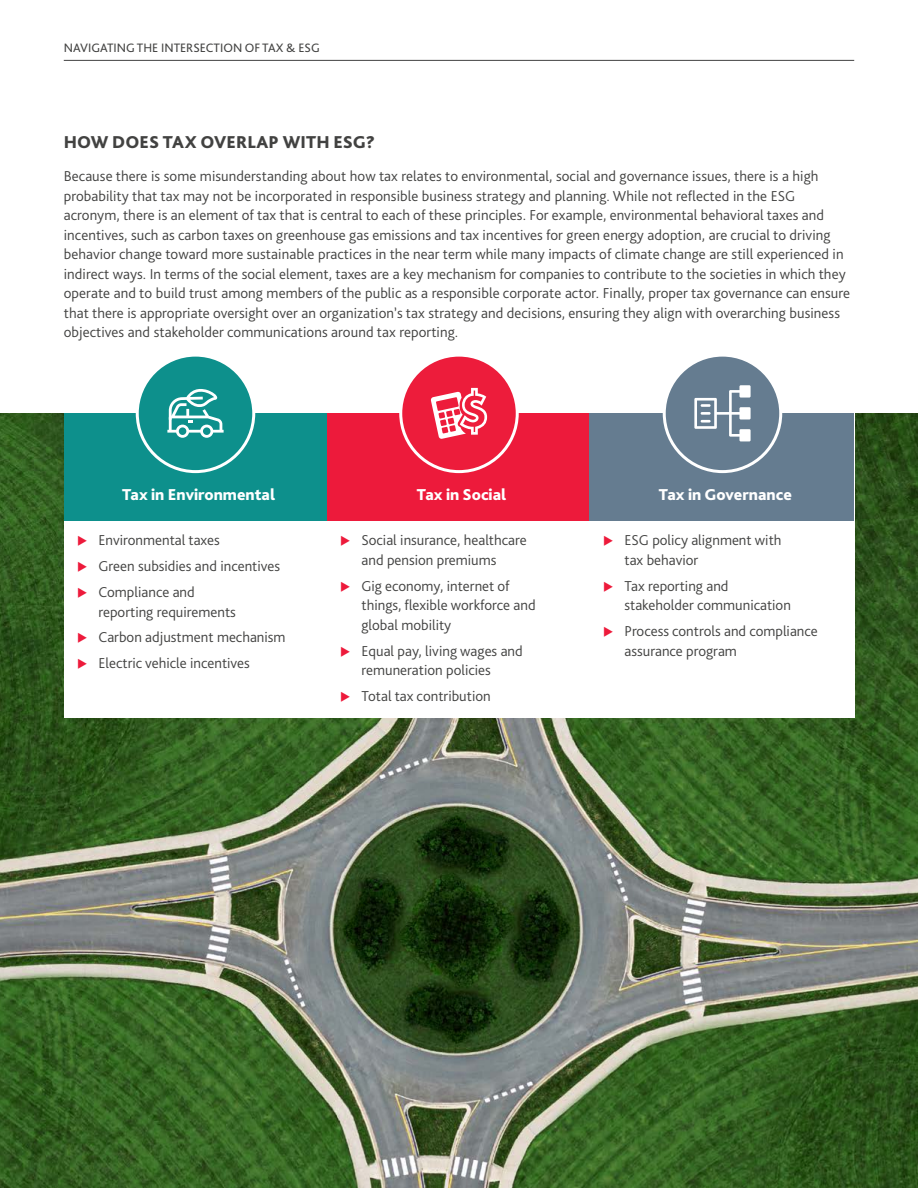
<style>
.page{position:relative;width:918px;height:1188px;background:#fff}
.page>*{position:absolute;margin:0;border:0;box-sizing:border-box;transform-origin:0 0}
.t1{font:800 18px "Bliss Pro";letter-spacing:.005em;color:#424241}
.t2{font:800 16.5px "Bliss Pro";color:#fff}
.t3{font:300 15px/19.5px "Bliss Pro";letter-spacing:.005em;color:#424241}
.t4{font:12.75px "Bliss Pro";color:#424241}
</style>
<div class="page">
<img style="left:0;top:413px;width:918px;height:775px">
<div style="left:64px;top:413px;width:790px;height:305px;background:#fff"></div>
<div style="left:64px;top:413px;width:263px;height:107px;background:#0d908c"></div>
<div style="left:327px;top:413px;width:263px;height:107px;background:#ed1a3b"></div>
<div style="left:590px;top:413px;width:264px;height:107px;background:#657c90"></div>
<div style="left:401px;top:355px;width:116px;height:117px;background:#ed1c3b;border-radius:50%"></div>
<div style="left:399px;top:354px;width:120px;height:119px;border:3px solid #fff;border-radius:50%"></div>
<svg style="left:431px;top:388px;width:56px;height:51px"></svg>
<div style="left:664px;top:355px;width:117px;height:117px;background:#657c90;border-radius:50%"></div>
<div style="left:663px;top:354px;width:119px;height:119px;border:3px solid #fff;border-radius:50%"></div>
<svg style="left:694px;top:385px;width:57px;height:56px"></svg>
<div style="left:137px;top:355px;width:117px;height:117px;background:#0d908c;border-radius:50%"></div>
<div style="left:136px;top:354px;width:119px;height:119px;border:3px solid #fff;border-radius:50%"></div>
<svg style="left:167px;top:389px;width:57px;height:49px"></svg>
<hr style="left:64px;top:60px;width:790px;height:1px;background:#424241">
<p class="t4" style="left:64px;top:40px;width:257px">NAVIGATING THE INTERSECTION OF TAX &amp; ESG</p>
<p class="t1" style="left:64px;top:131px;width:313px">HOW DOES TAX OVERLAP WITH ESG?</p>
<p class="t3" style="left:64px;top:166px;width:788px">Because there is some misunderstanding about how tax relates to environmental, social and governance issues, there is a high probability that tax may not be incorporated in responsible business strategy and planning. While not reflected in the ESG acronym, there is an element of tax that is central to each of these principles. For example, environmental behavioral taxes and incentives, such as carbon taxes on greenhouse gas emissions and tax incentives for green energy adoption, are crucial to driving behavior change toward more sustainable practices in the near term while many impacts of climate change are still experienced in indirect ways. In terms of the social element, taxes are a key mechanism for companies to contribute to the societies in which they operate and to build trust among members of the public as a responsible corporate actor. Finally, proper tax governance can ensure that there is appropriate oversight over an organization’s tax strategy and decisions, ensuring they align with overarching business objectives and stakeholder communications around tax reporting.</p>
<p class="t2" style="left:122px;top:484px;width:155px">Tax in Environmental</p>
<p class="t2" style="left:417px;top:484px;width:91px">Tax in Social</p>
<p class="t2" style="left:659px;top:484px;width:134px">Tax in Governance</p>
<p class="t3" style="left:99px;top:527px;width:183px;line-height:26px">Environmental taxes<br>Green subsidies and incentives<br>Compliance and</p>
<p class="t3" style="left:99px;top:598px;width:189px;line-height:26px">reporting requirements<br>Carbon adjustment mechanism<br>Electric vehicle incentives</p>
<p class="t3" style="left:362px;top:530px;width:167px">Social insurance, healthcare and pension premiums</p>
<p class="t3" style="left:362px;top:576px;width:176px">Gig economy, internet of things, flexible workforce and global mobility</p>
<p class="t3" style="left:362px;top:640px;width:163px">Equal pay, living wages and remuneration policies</p>
<p class="t3" style="left:362px;top:686px;width:131px">Total tax contribution</p>
<p class="t3" style="left:624px;top:530px;width:159px">ESG policy alignment with tax behavior</p>
<p class="t3" style="left:624px;top:576px;width:168px">Tax reporting and stakeholder communication</p>
<p class="t3" style="left:624px;top:621px;width:195px">Process controls and compliance assurance program</p>
</div>
